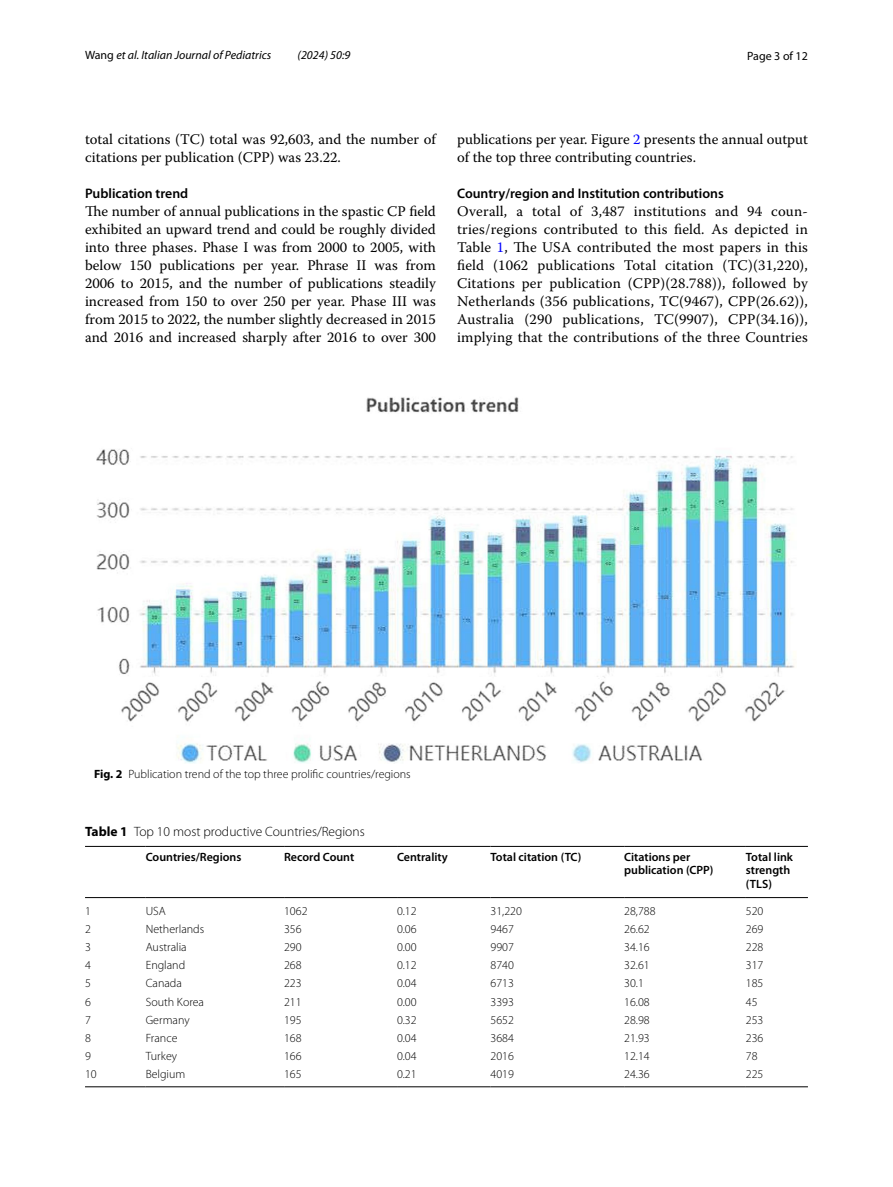
<style>
.page{position:relative;width:893px;height:1187px;background:#fff}
.page>*{position:absolute;margin:0;border:0;box-sizing:border-box;transform-origin:0 0}
.t1{font:14.7px/18px "Warnock Pro";color:#000}
.t2{font:600 13.8px "Myriad Pro";color:#000}
.t3{font:300 13.5px "Myriad Pro";color:#000}
.t4{font:300 12px "Myriad Pro";color:#000}
.t5{font:600 12px/13.5px "Myriad Pro";color:#000}
.t6{font:italic 12px "Myriad Pro";color:#000}
.t7{font:12px "Myriad Pro";color:#000}
.s1{font-style:normal}
.s2{color:#00f}
.s3{font-weight:700}
</style>
<div class="page">
<img style="left:96px;top:397px;width:699px;height:366px">
<hr style="left:85px;top:846px;width:61px;height:1px;background:#000">
<hr style="left:85px;top:897px;width:61px;height:1px;background:#000">
<hr style="left:146px;top:846px;width:138px;height:1px;background:#000">
<hr style="left:146px;top:897px;width:138px;height:1px;background:#000">
<hr style="left:284px;top:846px;width:113px;height:1px;background:#000">
<hr style="left:284px;top:897px;width:113px;height:1px;background:#000">
<hr style="left:397px;top:846px;width:94px;height:1px;background:#000">
<hr style="left:397px;top:897px;width:94px;height:1px;background:#000">
<hr style="left:491px;top:846px;width:133px;height:1px;background:#000">
<hr style="left:491px;top:897px;width:133px;height:1px;background:#000">
<hr style="left:624px;top:846px;width:122px;height:1px;background:#000">
<hr style="left:624px;top:897px;width:122px;height:1px;background:#000">
<hr style="left:746px;top:846px;width:62px;height:1px;background:#000">
<hr style="left:746px;top:897px;width:62px;height:1px;background:#000">
<hr style="left:85px;top:1086px;width:61px;height:1px;background:#000">
<hr style="left:146px;top:1086px;width:138px;height:1px;background:#000">
<hr style="left:284px;top:1086px;width:113px;height:1px;background:#000">
<hr style="left:397px;top:1086px;width:94px;height:1px;background:#000">
<hr style="left:491px;top:1086px;width:133px;height:1px;background:#000">
<hr style="left:624px;top:1086px;width:122px;height:1px;background:#000">
<hr style="left:746px;top:1086px;width:62px;height:1px;background:#000">
<p class="t6" style="left:85px;top:48px;width:188px"><span class="s1">Wang</span> et al. Italian Journal of Pediatrics</p>
<p class="t6" style="left:298px;top:48px;width:54px">(2024) 50:9</p>
<p class="t7" style="left:747px;top:48px;width:62px">Page 3 of 12</p>
<p class="t1" style="left:85px;top:130px;width:352px">total citations (TC) total was 92,603, and the number of citations per publication (CPP) was 23.22.</p>
<p class="t2" style="left:85px;top:184px;width:105px">Publication trend</p>
<p class="t1" style="left:85px;top:202px;width:352px;text-align:justify">The number of annual publications in the spastic CP field exhibited an upward trend and could be roughly divided into three phases. Phase I was from 2000 to 2005, with below 150 publications per year. Phrase II was from 2006 to 2015, and the number of publications steadily increased from 150 to over 250 per year. Phase III was from 2015 to 2022, the number slightly decreased in 2015 and 2016 and increased sharply after 2016 to over 300</p>
<p class="t1" style="left:457px;top:130px;width:352px">publications per year. Figure <span class="s2">2</span> presents the annual output of the top three contributing countries.</p>
<p class="t2" style="left:457px;top:184px;width:268px">Country/region and Institution contributions</p>
<p class="t1" style="left:457px;top:202px;width:352px;text-align:justify">Overall, a total of 3,487 institutions and 94 coun&shy;tries/regions contributed to this field. As depicted in Table <span class="s2">1</span>, The USA contributed the most papers in this field (1062 publications Total citation (TC)(31,220), Citations per publication (CPP)(28.788)), followed by Netherlands (356 publications, TC(9467), CPP(26.62)), Australia (290 publications, TC(9907), CPP(34.16)), implying that the contributions of the three Countries</p>
<p class="t4" style="left:94px;top:767px;width:318px"><span class="s3">Fig. 2</span> Publication trend of the top three prolific countries/regions</p>
<p class="t3" style="left:85px;top:824px;width:281px"><span class="s3">Table 1</span> Top 10 most productive Countries/Regions</p>
<p class="t5" style="left:146px;top:849px;width:97px">Countries/Regions</p>
<p class="t5" style="left:284px;top:849px;width:72px">Record Count</p>
<p class="t5" style="left:397px;top:849px;width:52px">Centrality</p>
<p class="t5" style="left:491px;top:849px;width:92px">Total citation (TC)</p>
<p class="t5" style="left:624px;top:849px;width:91px">Citations per publication (CPP)</p>
<p class="t5" style="left:746px;top:849px;width:49px">Total link strength (TLS)</p>
<p class="t4" style="left:85px;top:904px;width:7px">1</p>
<p class="t4" style="left:146px;top:904px;width:22px">USA</p>
<p class="t4" style="left:284px;top:904px;width:25px">1062</p>
<p class="t4" style="left:397px;top:904px;width:21px">0.12</p>
<p class="t4" style="left:491px;top:904px;width:33px">31,220</p>
<p class="t4" style="left:624px;top:904px;width:33px">28,788</p>
<p class="t4" style="left:746px;top:904px;width:19px">520</p>
<p class="t4" style="left:85px;top:922px;width:7px">2</p>
<p class="t4" style="left:146px;top:922px;width:60px">Netherlands</p>
<p class="t4" style="left:284px;top:922px;width:19px">356</p>
<p class="t4" style="left:397px;top:922px;width:21px">0.06</p>
<p class="t4" style="left:491px;top:922px;width:25px">9467</p>
<p class="t4" style="left:624px;top:922px;width:27px">26.62</p>
<p class="t4" style="left:746px;top:922px;width:19px">269</p>
<p class="t4" style="left:85px;top:940px;width:7px">3</p>
<p class="t4" style="left:146px;top:940px;width:42px">Australia</p>
<p class="t4" style="left:284px;top:940px;width:19px">290</p>
<p class="t4" style="left:397px;top:940px;width:21px">0.00</p>
<p class="t4" style="left:491px;top:940px;width:25px">9907</p>
<p class="t4" style="left:624px;top:940px;width:27px">34.16</p>
<p class="t4" style="left:746px;top:940px;width:19px">228</p>
<p class="t4" style="left:85px;top:958px;width:7px">4</p>
<p class="t4" style="left:146px;top:958px;width:41px">England</p>
<p class="t4" style="left:284px;top:958px;width:19px">268</p>
<p class="t4" style="left:397px;top:958px;width:21px">0.12</p>
<p class="t4" style="left:491px;top:958px;width:25px">8740</p>
<p class="t4" style="left:624px;top:958px;width:27px">32.61</p>
<p class="t4" style="left:746px;top:958px;width:19px">317</p>
<p class="t4" style="left:85px;top:976px;width:7px">5</p>
<p class="t4" style="left:146px;top:976px;width:38px">Canada</p>
<p class="t4" style="left:284px;top:976px;width:19px">223</p>
<p class="t4" style="left:397px;top:976px;width:21px">0.04</p>
<p class="t4" style="left:491px;top:976px;width:25px">6713</p>
<p class="t4" style="left:624px;top:976px;width:21px">30.1</p>
<p class="t4" style="left:746px;top:976px;width:19px">185</p>
<p class="t4" style="left:85px;top:994px;width:7px">6</p>
<p class="t4" style="left:146px;top:994px;width:60px">South Korea</p>
<p class="t4" style="left:284px;top:994px;width:19px">211</p>
<p class="t4" style="left:397px;top:994px;width:21px">0.00</p>
<p class="t4" style="left:491px;top:994px;width:25px">3393</p>
<p class="t4" style="left:624px;top:994px;width:27px">16.08</p>
<p class="t4" style="left:746px;top:994px;width:13px">45</p>
<p class="t4" style="left:85px;top:1012px;width:7px">7</p>
<p class="t4" style="left:146px;top:1012px;width:45px">Germany</p>
<p class="t4" style="left:284px;top:1012px;width:19px">195</p>
<p class="t4" style="left:397px;top:1012px;width:21px">0.32</p>
<p class="t4" style="left:491px;top:1012px;width:25px">5652</p>
<p class="t4" style="left:624px;top:1012px;width:27px">28.98</p>
<p class="t4" style="left:746px;top:1012px;width:19px">253</p>
<p class="t4" style="left:85px;top:1031px;width:7px">8</p>
<p class="t4" style="left:146px;top:1031px;width:33px">France</p>
<p class="t4" style="left:284px;top:1031px;width:19px">168</p>
<p class="t4" style="left:397px;top:1031px;width:21px">0.04</p>
<p class="t4" style="left:491px;top:1031px;width:25px">3684</p>
<p class="t4" style="left:624px;top:1031px;width:27px">21.93</p>
<p class="t4" style="left:746px;top:1031px;width:19px">236</p>
<p class="t4" style="left:85px;top:1049px;width:7px">9</p>
<p class="t4" style="left:146px;top:1049px;width:33px">Turkey</p>
<p class="t4" style="left:284px;top:1049px;width:19px">166</p>
<p class="t4" style="left:397px;top:1049px;width:21px">0.04</p>
<p class="t4" style="left:491px;top:1049px;width:25px">2016</p>
<p class="t4" style="left:624px;top:1049px;width:27px">12.14</p>
<p class="t4" style="left:746px;top:1049px;width:13px">78</p>
<p class="t4" style="left:85px;top:1067px;width:13px">10</p>
<p class="t4" style="left:146px;top:1067px;width:41px">Belgium</p>
<p class="t4" style="left:284px;top:1067px;width:19px">165</p>
<p class="t4" style="left:397px;top:1067px;width:21px">0.21</p>
<p class="t4" style="left:491px;top:1067px;width:25px">4019</p>
<p class="t4" style="left:624px;top:1067px;width:27px">24.36</p>
<p class="t4" style="left:746px;top:1067px;width:19px">225</p>
</div>
